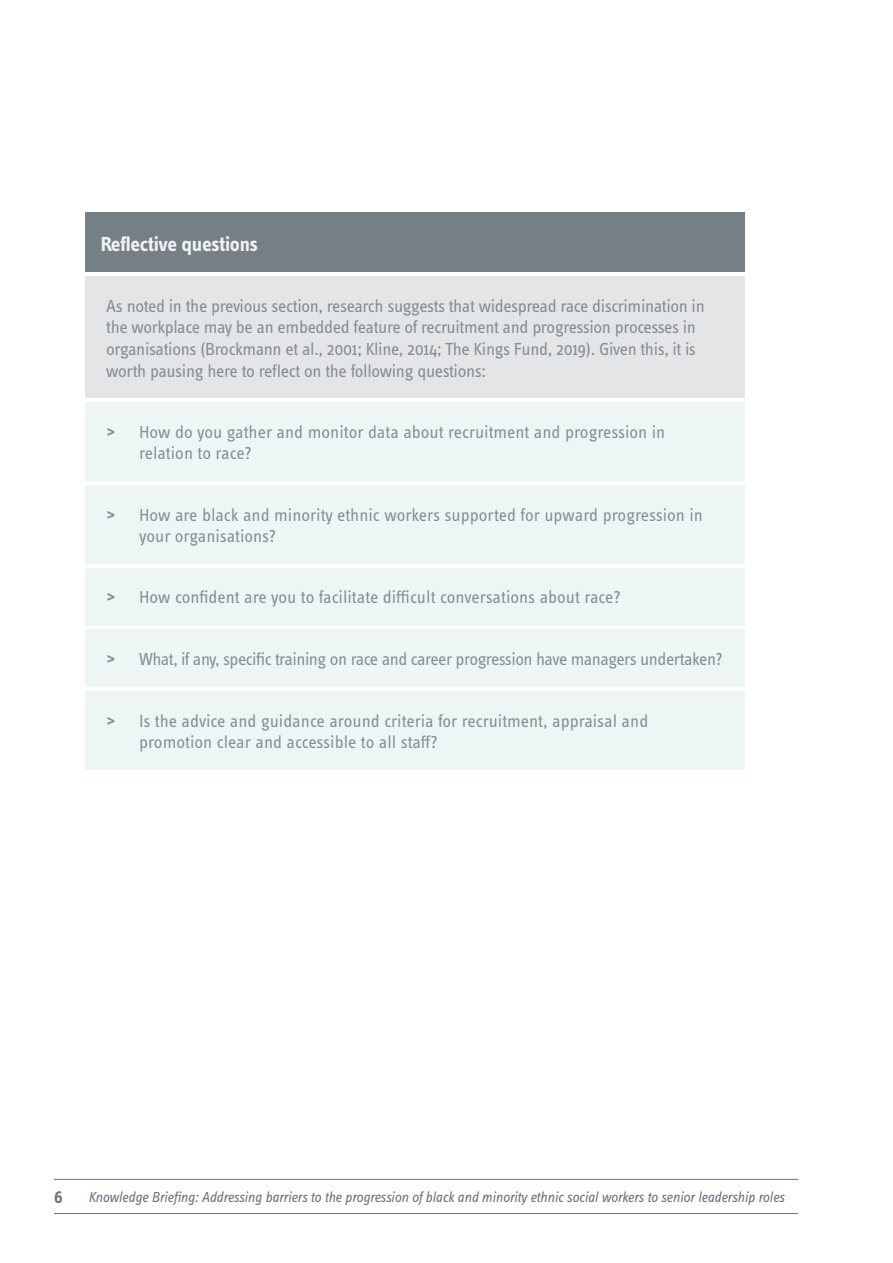
<style>
.page{position:relative;width:893px;height:1263px;background:#fff}
.page>*{position:absolute;margin:0;border:0;box-sizing:border-box;transform-origin:0 0}
.t1{font:700 21px "Info Text Pro";letter-spacing:-.015em;color:#fff}
.t2{font:18px/21.6px "Info Text Pro";letter-spacing:-.02em;color:#78818a}
.t3{font:18px/21.6px "Info Text Pro";color:#78818a}
.t4{font:600 18px "Info Text Pro";color:#69737d}
.t5{font:italic 15px "Info Text Pro";letter-spacing:-.01em;color:#69737d}
.s1{font-weight:700}
</style>
<div class="page">
<hr style="left:54px;top:1213px;width:744px;height:1px;background:#69737d">
<hr style="left:54px;top:1179px;width:744px;height:1px;background:#69737d">
<div style="left:85px;top:213px;width:659px;height:59px;background:#757f86"></div>
<div style="left:85px;top:276px;width:659px;height:122px;background:#e1e3e5"></div>
<div style="left:85px;top:402px;width:659px;height:79px;background:#ebf5f3"></div>
<div style="left:85px;top:485px;width:659px;height:79px;background:#ebf5f3"></div>
<div style="left:85px;top:568px;width:659px;height:57px;background:#ebf5f3"></div>
<div style="left:85px;top:630px;width:659px;height:57px;background:#ebf5f3"></div>
<div style="left:85px;top:691px;width:659px;height:79px;background:#ebf5f3"></div>
<p class="t1" style="left:100px;top:231px;width:160px">Reflective questions</p>
<p class="t2" style="left:106px;top:294px;width:600px">As noted in the previous section, research suggests that widespread race discrimination in the workplace may be an embedded feature of recruitment and progression processes in organisations (Brockmann et al., 2001; Kline, 2014; The Kings Fund, 2019). Given this, it is worth pausing here to reflect on the following questions:</p>
<p class="t3" style="left:139px;top:420px;width:528px;text-indent:-33px"><span class="s1">&gt;</span> How do you gather and monitor data about recruitment and progression in relation to race?</p>
<p class="t3" style="left:139px;top:503px;width:565px;text-indent:-33px"><span class="s1">&gt;</span> How are black and minority ethnic workers supported for upward progression in your organisations?</p>
<p class="t3" style="left:106px;top:586px;width:516px"><span class="s1">&gt;</span> How confident are you to facilitate difficult conversations about race?</p>
<p class="t2" style="left:106px;top:648px;width:618px"><span class="s1">&gt;</span> What, if any, specific training on race and career progression have managers undertaken?</p>
<p class="t3" style="left:139px;top:709px;width:511px;text-indent:-33px"><span class="s1">&gt;</span> Is the advice and guidance around criteria for recruitment, appraisal and promotion clear and accessible to all staff?</p>
<p class="t4" style="left:54px;top:1186px;width:10px">6</p>
<p class="t5" style="left:88px;top:1188px;width:698px">Knowledge Briefing: Addressing barriers to the progression of black and minority ethnic social workers to senior leadership roles</p>
</div>
